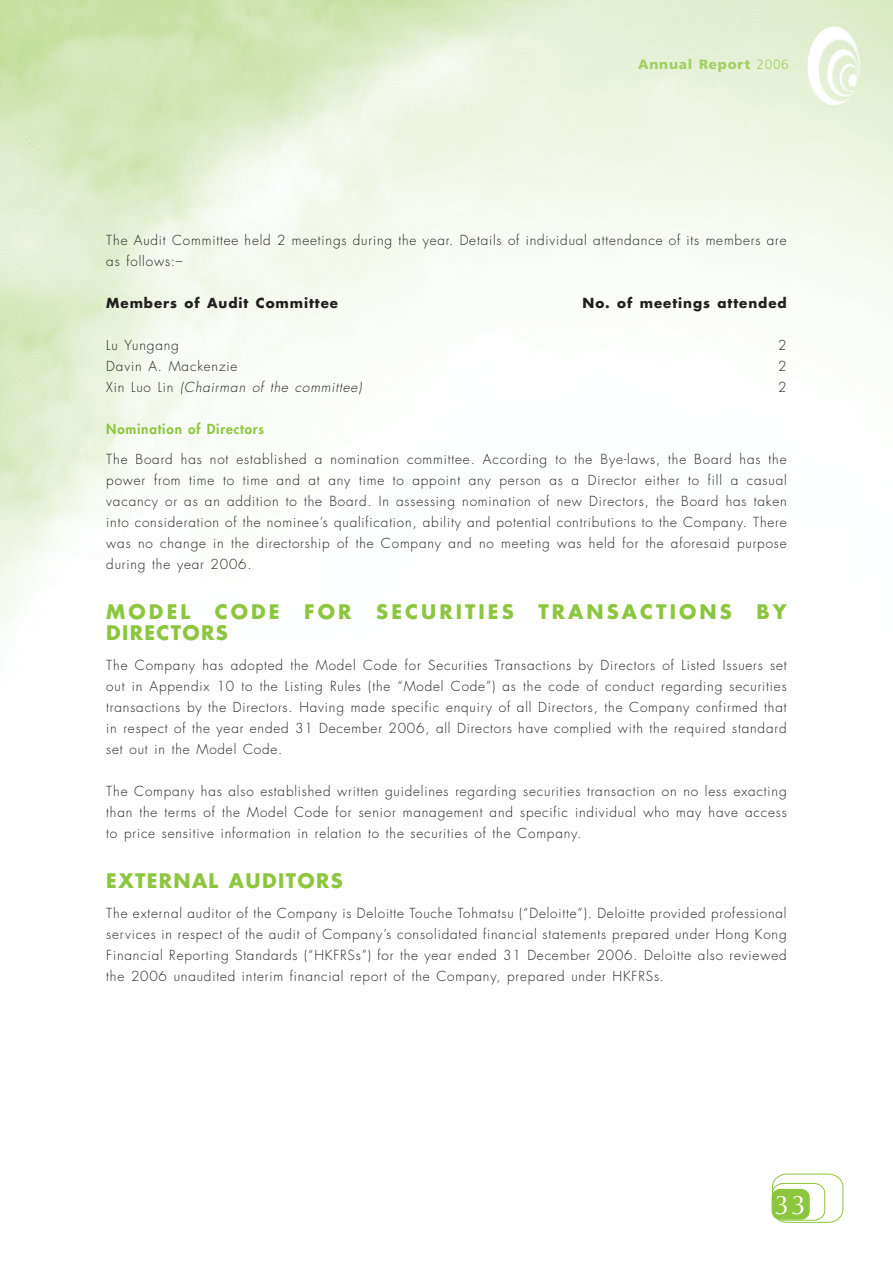
<style>
.page{position:relative;width:893px;height:1263px;background:#fff}
.page>*{position:absolute;margin:0;border:0;box-sizing:border-box;transform-origin:0 0}
.t1{font:27px "Optima LT Std";color:#fff}
.t2{font:700 19.5px "Futura Std";letter-spacing:.16em;color:#8bc63e}
.t3{font:700 19.5px "Futura Std";letter-spacing:.07em;color:#8bc63e}
.t4{font:300 13.5px/21px "Futura Std";letter-spacing:.06em;color:#231f20;text-align:justify}
.t5{font:700 13.5px "Futura Std";letter-spacing:.07em;color:#231f20}
.t6{font:italic 300 13.5px "Futura Std";letter-spacing:.06em;color:#231f20}
.t7{font:800 13.5px "Futura Std";letter-spacing:.06em;color:#8bc63e}
.t8{font:900 13.5px "Frutiger LT Std";letter-spacing:.06em;color:#a2cf62}
.s1{font-weight:300}
.s2{font-style:normal}
</style>
<div class="page">
<img style="left:0;top:0;width:893px;height:1213px">
<svg style="left:772px;top:1173px;width:72px;height:50px"></svg>
<p class="t8" style="left:638px;top:56px;width:152px">Annual Report <span class="s1">2006</span></p>
<p class="t4" style="left:106px;top:230px;width:682px">The Audit Committee held 2 meetings during the year. Details of individual attendance of its members are as follows:–</p>
<p class="t5" style="left:106px;top:294px;width:233px">Members of Audit Committee</p>
<p class="t5" style="left:583px;top:294px;width:206px">No. of meetings attended</p>
<p class="t4" style="left:106px;top:335px;width:74px">Lu Yungang</p>
<p class="t4" style="left:778px;top:335px;width:10px">2</p>
<p class="t4" style="left:106px;top:356px;width:132px">Davin A. Mackenzie</p>
<p class="t4" style="left:778px;top:356px;width:10px">2</p>
<p class="t6" style="left:106px;top:379px;width:257px"><span class="s2">Xin Luo Lin</span> (Chairman of the committee)</p>
<p class="t4" style="left:778px;top:377px;width:10px">2</p>
<p class="t7" style="left:106px;top:421px;width:159px">Nomination of Directors</p>
<p class="t4" style="left:106px;top:449px;width:682px">The Board has not established a nomination committee. According to the Bye-laws, the Board has the power from time to time and at any time to appoint any person as a Director either to fill a casual vacancy or as an addition to the Board. In assessing nomination of new Directors, the Board has taken into consideration of the nominee’s qualification, ability and potential contributions to the Company. There was no change in the directorship of the Company and no meeting was held for the aforesaid purpose during the year 2006.</p>
<h2 class="t2" style="left:106px;top:599px;width:85px">MODEL</h2>
<h2 class="t2" style="left:215px;top:599px;width:66px">CODE</h2>
<h2 class="t2" style="left:304px;top:599px;width:49px">FOR</h2>
<h2 class="t2" style="left:376px;top:599px;width:139px">SECURITIES</h2>
<h2 class="t2" style="left:538px;top:599px;width:195px">TRANSACTIONS</h2>
<h2 class="t2" style="left:756px;top:599px;width:32px">BY</h2>
<h2 class="t3" style="left:106px;top:620px;width:123px">DIRECTORS</h2>
<p class="t4" style="left:106px;top:655px;width:682px">The Company has adopted the Model Code for Securities Transactions by Directors of Listed Issuers set out in Appendix 10 to the Listing Rules (the “Model Code”) as the code of conduct regarding securities transactions by the Directors. Having made specific enquiry of all Directors, the Company confirmed that in respect of the year ended 31 December 2006, all Directors have complied with the required standard set out in the Model Code.</p>
<p class="t4" style="left:106px;top:781px;width:682px">The Company has also established written guidelines regarding securities transaction on no less exacting than the terms of the Model Code for senior management and specific individual who may have access to price sensitive information in relation to the securities of the Company.</p>
<h2 class="t3" style="left:106px;top:868px;width:238px">EXTERNAL AUDITORS</h2>
<p class="t4" style="left:106px;top:903px;width:682px">The external auditor of the Company is Deloitte Touche Tohmatsu (“Deloitte”). Deloitte provided professional services in respect of the audit of Company’s consolidated financial statements prepared under Hong Kong Financial Reporting Standards (“HKFRSs”) for the year ended 31 December 2006. Deloitte also reviewed the 2006 unaudited interim financial report of the Company, prepared under HKFRSs.</p>
<h1 class="t1" style="left:775px;top:1189px;width:33px">33</h1>
</div>
